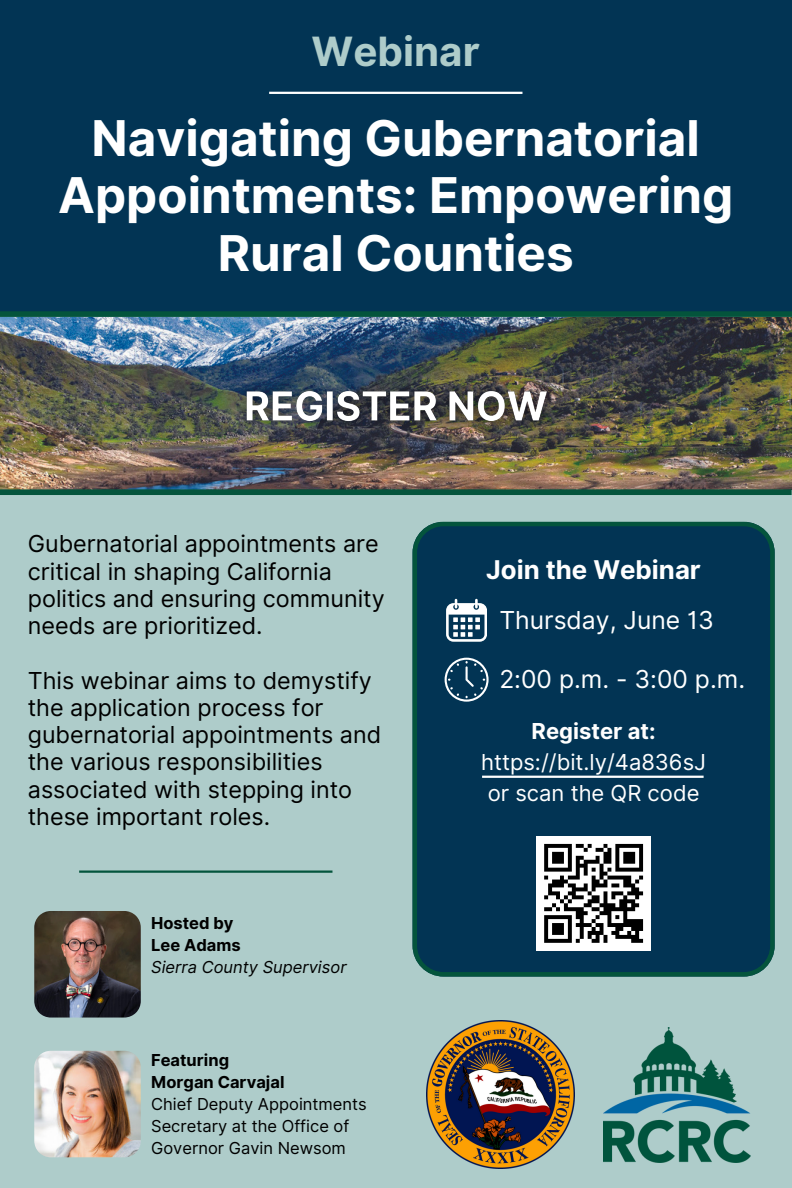
<style>
.page{position:relative;width:792px;height:1188px;background:#fff}
.page>*{position:absolute;margin:0;border:0;box-sizing:border-box;transform-origin:0 0}
.t1{font:700 49.35px/57.8px "Inter";color:#fff;text-align:center}
.t2{font:700 40.35px "Inter";color:#aeccca}
.t3{font:700 25.8px "Inter";color:#fff}
.t4{font:24.75px "Inter";color:#fff}
.t5{font:23.4px/27.3px "Inter";color:#000}
.t6{font:22.05px/31.2px "Inter";color:#fff;text-align:center}
.t7{font:16.5px/22px "Inter";color:#000}
.t8{font:700 16.5px "Inter";color:#000}
.t9{font:italic 16.5px "Inter";color:#000}
.s1{font-weight:700}
</style>
<div class="page">
<div style="left:0;top:259px;width:792px;height:929px;background:#aeccca"></div>
<div style="left:0;top:0;width:792px;height:311px;background:#023454"></div>
<img style="left:0;top:317px;width:792px;height:172px">
<hr style="left:269px;top:92px;width:253px;height:2px;background:#fff">
<div style="left:413px;top:522px;width:362px;height:454px;background:#023454"></div>
<hr style="left:79px;top:871px;width:253px;height:2px;background:#04543c">
<img style="left:34px;top:911px;width:107px;height:107px">
<img style="left:34px;top:1051px;width:107px;height:106px">
<img style="left:426px;top:1020px;width:149px;height:149px">
<div style="left:0;top:489px;width:792px;height:6px;background:#04543c"></div>
<svg style="left:446px;top:599px;width:41px;height:43px;background:#819aaa"></svg>
<svg style="left:445px;top:658px;width:43px;height:44px;background:#325b74"></svg>
<div style="left:536px;top:836px;width:115px;height:115px;background:#fff"></div>
<svg style="left:544px;top:844px;width:99px;height:99px"></svg>
<svg style="left:631px;top:939px;width:12px;height:4px"></svg>
<div style="left:0;top:311px;width:792px;height:6px;background:#04543c"></div>
<hr style="left:482px;top:776px;width:222px;height:2px;background:#fff">
<img style="left:604px;top:1027px;width:146px;height:135px">
<img style="left:229px;top:373px;width:336px;height:68px">
<p class="t2" style="left:312px;top:28px;width:170px">Webinar</p>
<p class="t1" style="left:58px;top:109px;width:677px">Navigating Gubernatorial<br>Appointments: Empowering<br>Rural Counties</p>
<p class="t5" style="left:28px;top:530px;width:358px">Gubernatorial appointments are critical in shaping California politics and ensuring community needs are prioritized.</p>
<p class="t5" style="left:28px;top:666px;width:355px">This webinar aims to demystify the application process for gubernatorial appointments and the various responsibilities associated with stepping into these important roles.</p>
<h4 class="t8" style="left:151px;top:913px;width:84px">Hosted by</h4>
<p class="t8" style="left:151px;top:935px;width:91px">Lee Adams</p>
<h5 class="t9" style="left:151px;top:957px;width:197px">Sierra County Supervisor</h5>
<p class="t8" style="left:151px;top:1050px;width:79px">Featuring</p>
<p class="t8" style="left:151px;top:1072px;width:135px">Morgan Carvajal</p>
<p class="t7" style="left:151px;top:1093px;width:217px">Chief Deputy Appointments<br>Secretary at the Office of<br>Governor Gavin Newsom</p>
<p class="t3" style="left:486px;top:554px;width:216px">Join the Webinar</p>
<h5 class="t4" style="left:499px;top:605px;width:216px">Thursday, June 13</h5>
<h6 class="t4" style="left:499px;top:664px;width:247px">2:00 p.m. - 3:00 p.m.</h6>
<h5 class="t6" style="left:481px;top:715px;width:227px"><span class="s1">Register at: </span>https://bit.ly/4a836sJ or scan the QR code</h5>
</div>
